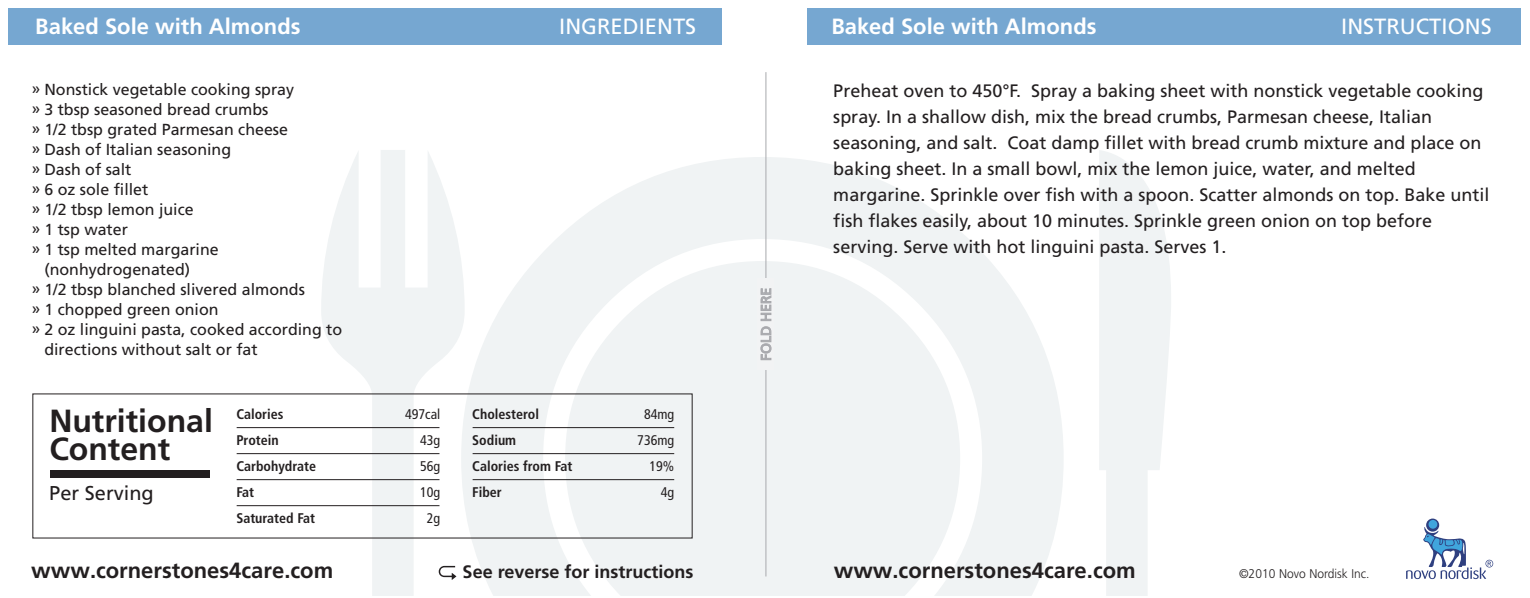
<style>
.page{position:relative;width:1530px;height:598px;background:#fff}
.page>*{position:absolute;margin:0;border:0;box-sizing:border-box;transform-origin:0 0}
.t1{font:700 32px/28px "Frutiger";color:#231f20}
.t2{font:700 22px "Frutiger";color:#231f20}
.t3{font:700 22px "Frutiger";color:#fff}
.t4{font:22px "Frutiger";color:#fff}
.t5{font:20px "Frutiger";color:#231f20}
.t6{font:18px/26px "Frutiger";color:#231f20}
.t7{font:700 18px "Frutiger";color:#231f20}
.t8{font:16px "Frutiger";color:#231f20}
.t9{font:700 condensed 14px/26px "Frutiger";color:#231f20}
.t10{font:condensed 14px/26px "Frutiger";color:#231f20;text-align:right}
.t11{font:14px "Frutiger";color:#a8a9ad}
.t12{font:300 12.6px "Frutiger";color:#231f20;scale:.95 1}
</style>
<div class="page">
<svg style="left:321px;top:150px;width:850px;height:446px;fill:#f0f3f4"></svg>
<div style="left:8px;top:8px;width:714px;height:36px;background:#76a7d1"></div>
<div style="left:807px;top:8px;width:714px;height:36px;background:#76a7d1"></div>
<hr style="left:766px;top:72px;width:1px;height:504px;background:#a8a9ad">
<div style="left:758px;top:279px;width:16px;height:91px;background:#f2f3f4"></div>
<svg style="left:760px;top:288px;width:12px;height:72px"></svg>
<div style="left:51px;top:470px;width:159px;height:7px;background:#231f20"></div>
<svg style="left:439px;top:566px;width:17px;height:14px"></svg>
<svg style="left:1426px;top:518px;width:13px;height:13px"></svg>
<div style="left:1429px;top:520px;width:8px;height:8px;background:#40a5dc;border-radius:50%"></div>
<svg style="left:1406px;top:526px;width:87px;height:53px"></svg>
<p class="t3" style="left:35px;top:13px;width:267px">Baked Sole with Almonds</p>
<p class="t3" style="left:831px;top:13px;width:267px">Baked Sole with Almonds</p>
<p class="t4" style="left:559px;top:13px;width:138px">INGREDIENTS</p>
<p class="t4" style="left:1341px;top:13px;width:152px">INSTRUCTIONS</p>
<p class="t8" style="left:31px;top:80px;width:264px">» Nonstick vegetable cooking spray</p>
<p class="t8" style="left:31px;top:100px;width:238px">» 3 tbsp seasoned bread crumbs</p>
<p class="t8" style="left:31px;top:120px;width:258px">» 1/2 tbsp grated Parmesan cheese</p>
<p class="t8" style="left:31px;top:140px;width:201px">» Dash of Italian seasoning</p>
<p class="t8" style="left:31px;top:160px;width:102px">» Dash of salt</p>
<p class="t8" style="left:31px;top:180px;width:118px">» 6 oz sole fillet</p>
<p class="t8" style="left:31px;top:200px;width:164px">» 1/2 tbsp lemon juice</p>
<p class="t8" style="left:31px;top:220px;width:98px">» 1 tsp water</p>
<p class="t8" style="left:31px;top:240px;width:189px">» 1 tsp melted margarine</p>
<p class="t8" style="left:44px;top:260px;width:147px">(nonhydrogenated)</p>
<p class="t8" style="left:31px;top:280px;width:275px">» 1/2 tbsp blanched slivered almonds</p>
<p class="t8" style="left:31px;top:300px;width:189px">» 1 chopped green onion</p>
<p class="t8" style="left:31px;top:320px;width:312px">» 2 oz linguini pasta, cooked according to</p>
<p class="t8" style="left:44px;top:340px;width:215px">directions without salt or fat</p>
<h1 class="t1" style="left:49px;top:407px;width:165px">Nutritional<br>Content</h1>
<p class="t5" style="left:49px;top:481px;width:106px">Per Serving</p>
<p class="t9" style="left:236px;top:401px;width:81px">Calories<br>Protein<br>Carbohydrate<br>Fat<br>Saturated Fat</p>
<p class="t9" style="left:472px;top:401px;width:101px">Cholesterol<br>Sodium<br>Calories from Fat<br>Fiber</p>
<p class="t10" style="left:405px;top:401px;width:37px">497cal<br>43g<br>56g<br>10g<br>2g</p>
<p class="t10" style="left:637px;top:401px;width:39px">84mg<br>736mg<br>19%<br>4g</p>
<p class="t11" style="left:758px;top:361px;width:75px;rotate:-90deg">FOLD HERE</p>
<p class="t6" style="left:833px;top:77px;width:658px">Preheat oven to 450°F. Spray a baking sheet with nonstick vegetable cooking spray. In a shallow dish, mix the bread crumbs, Parmesan cheese, Italian seasoning, and salt. Coat damp fillet with bread crumb mixture and place on baking sheet. In a small bowl, mix the lemon juice, water, and melted margarine. Sprinkle over fish with a spoon. Scatter almonds on top. Bake until fish flakes easily, about 10 minutes. Sprinkle green onion on top before serving. Serve with hot linguini pasta. Serves 1.</p>
<p class="t2" style="left:31px;top:557px;width:303px">www.cornerstones4care.com</p>
<p class="t7" style="left:463px;top:561px;width:232px">See reverse for instructions</p>
<p class="t2" style="left:834px;top:557px;width:303px">www.cornerstones4care.com</p>
<p class="t12" style="left:1239px;top:566px;width:139px">©2010 Novo Nordisk Inc.</p>
</div>
